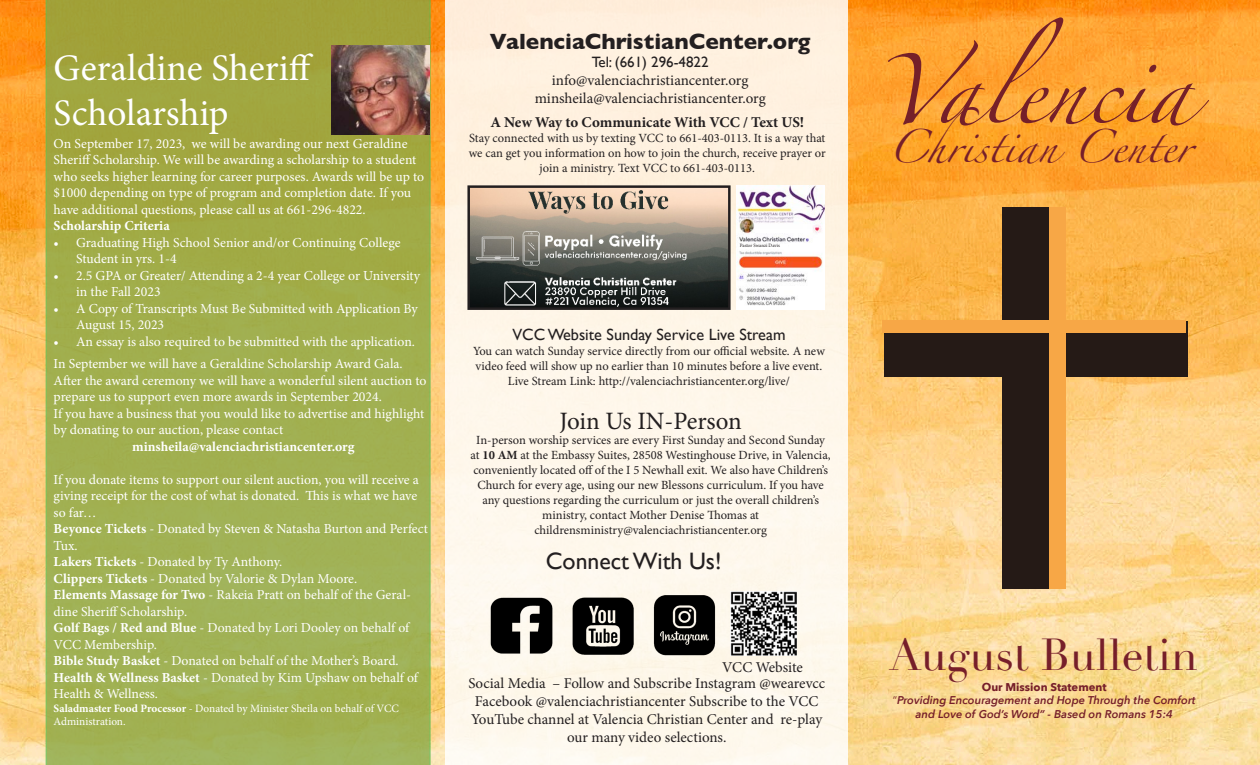
<style>
.page{position:relative;width:1260px;height:765px;background:#fff}
.page>*{position:absolute;margin:0;border:0;box-sizing:border-box;transform-origin:0 0}
.t1{font:62.5px "Zapfino";color:#752029}
.t2{font:43.75px "Didot";color:#761f2a}
.t3{font:37.5px/45px "Minion Pro";color:#fff}
.t4{font:30px "Zapfino";color:#761f2a}
.t5{font:25px "Minion Pro";letter-spacing:-.01em;color:#231f20}
.t6{font:23.75px "Gill Sans";color:#231f20}
.t7{font:700 22.5px "Gill Sans";color:#231f20}
.t8{font:16.25px "Gill Sans";color:#231f20}
.t9{font:15px/18px "Minion Pro";color:#231f20;text-align:center}
.t10{font:700 15px "Minion Pro";letter-spacing:-.005em;color:#231f20}
.t11{font:15px "Gill Sans";color:#231f20}
.t12{font:13.75px/16.5px "Minion Pro";letter-spacing:-.005em;color:#fff}
.t13{font:700 13.75px "Minion Pro";color:#fff}
.t14{font:12.5px/15px "Minion Pro";color:#231f20;text-align:center}
.t15{font:italic 600 11.25px "Avenir Next";color:#761f2a}
.t16{font:11.25px/13.5px "Minion Pro";letter-spacing:-.005em;color:#fff}
.t17{font:700 11.25px "Avenir Next";color:#761f2a}
.t18{font:5px "Minion Pro";letter-spacing:-.005em;color:#231f20}
.s1{font-weight:700}
.s2{font-weight:400;font-style:normal}
</style>
<div class="page">
<img style="left:0;top:0;width:1260px;height:765px">
<svg style="left:46px;top:0;width:385px;height:765px;background:#a0ad4b"></svg>
<img style="left:332px;top:45px;width:98px;height:89px">
<div style="left:445px;top:0;width:403px;height:765px;background:linear-gradient(to right,#fef5e7,#fef5e7)"></div>
<img style="left:651px;top:593px;width:66px;height:64px">
<img style="left:573px;top:598px;width:61px;height:56px">
<img style="left:491px;top:597px;width:61px;height:56px">
<img style="left:731px;top:592px;width:66px;height:64px">
<img style="left:736px;top:185px;width:89px;height:125px">
<img style="left:470px;top:188px;width:258px;height:119px">
<div style="left:467px;top:185px;width:264px;height:125px;border:2px solid #231f20"></div>
<div style="left:739px;top:244px;width:49px;height:5px;background:#fff"></div>
<div style="left:1003px;top:207px;width:63px;height:382px;background:#251a16"></div>
<div style="left:884px;top:321px;width:304px;height:55px;background:#251a16"></div>
<div style="left:1049px;top:207px;width:17px;height:382px;background:#f7a746"></div>
<div style="left:882px;top:321px;width:304px;height:12px;background:#f7a746"></div>
<p class="t3" style="left:54px;top:45px;width:261px">Geraldine Sheriff<br>Scholarship</p>
<p class="t12" style="left:54px;top:135px;width:372px">On September 17, 2023, we will be awarding our next Geraldine Sheriff Scholarship. We will be awarding a scholarship to a student who seeks higher learning for career purposes. Awards will be up to $1000 depending on type of program and completion date. If you have additional questions, please call us at 661-296-4822.</p>
<p class="t13" style="left:54px;top:216px;width:118px">Scholarship Criteria</p>
<p class="t12" style="left:76px;top:234px;width:326px;text-indent:-22px">• Graduating High School Senior and/or Continuing College<br>Student in yrs. 1-4</p>
<p class="t12" style="left:76px;top:267px;width:345px;text-indent:-22px">• 2.5 GPA or Greater/ Attending a 2-4 year College or University in the Fall 2023</p>
<p class="t12" style="left:76px;top:300px;width:343px;text-indent:-22px">• A Copy of Transcripts Must Be Submitted with Application By<br>August 15, 2023</p>
<p class="t12" style="left:54px;top:333px;width:363px">• An essay is also required to be submitted with the application.</p>
<p class="t12" style="left:54px;top:356px;width:374px">In September we will have a Geraldine Scholarship Award Gala.<br>After the award ceremony we will have a wonderful silent auction to prepare us to support even more awards in September 2024.</p>
<p class="t12" style="left:54px;top:405px;width:372px">If you have a business that you would like to advertise and highlight by donating to our auction, please contact</p>
<p class="t13" style="left:132px;top:437px;width:224px">minsheila@valenciachristiancenter.org</p>
<p class="t12" style="left:54px;top:471px;width:367px">If you donate items to support our silent auction, you will receive a giving receipt for the cost of what is donated. This is what we have so far…</p>
<p class="t12" style="left:54px;top:521px;width:376px"><span class="s1">Beyonce Tickets</span> - Donated by Steven &amp; Natasha Burton and Perfect<br>Tux.</p>
<p class="t12" style="left:54px;top:554px;width:230px"><span class="s1">Lakers Tickets</span> - Donated by Ty Anthony.</p>
<p class="t12" style="left:54px;top:570px;width:305px"><span class="s1">Clippers Tickets</span> - Donated by Valorie &amp; Dylan Moore.</p>
<p class="t12" style="left:54px;top:587px;width:359px"><span class="s1">Elements Massage for Two</span> - Rakeia Pratt on behalf of the Geral&shy;dine Sheriff Scholarship.</p>
<p class="t12" style="left:54px;top:620px;width:357px"><span class="s1">Golf Bags / Red and Blue</span> - Donated by Lori Dooley on behalf of<br>VCC Membership.</p>
<p class="t12" style="left:54px;top:653px;width:347px"><span class="s1">Bible Study Basket</span> - Donated on behalf of the Mother’s Board.</p>
<p class="t12" style="left:54px;top:669px;width:366px"><span class="s1">Health &amp; Wellness Basket</span> - Donated by Kim Upshaw on behalf of<br>Health &amp; Wellness.</p>
<p class="t16" style="left:54px;top:702px;width:347px"><span class="s1">Saladmaster Food Processor</span> - Donated by Minister Sheila on behalf of VCC<br>Administration.</p>
<p class="t7" style="left:490px;top:24px;width:322px">ValenciaChristianCenter.org</p>
<p class="t11" style="left:592px;top:54px;width:118px">Tel: (661) 296-4822</p>
<p class="t9" style="left:552px;top:72px;width:198px">info@valenciachristiancenter.org</p>
<p class="t9" style="left:535px;top:90px;width:232px">minsheila@valenciachristiancenter.org</p>
<p class="t10" style="left:490px;top:112px;width:315px">A New Way to Communicate With VCC / Text US!</p>
<p class="t14" style="left:469px;top:131px;width:359px">Stay connected with us by texting VCC to 661-403-0113. It is a way that we can get you information on how to join the church, receive prayer or join a ministry. Text VCC to 661-403-0113.</p>
<p class="t18" style="left:740px;top:242px;width:42px">Pastor Swanzi Davis</p>
<p class="t8" style="left:512px;top:325px;width:275px">VCC Website Sunday Service Live Stream</p>
<p class="t14" style="left:473px;top:343px;width:353px">You can watch Sunday service directly from our official website. A new video feed will show up no earlier than 10 minutes before a live event.<br>Live Stream Link: http://valenciachristiancenter.org/live/</p>
<p class="t5" style="left:559px;top:404px;width:184px">Join Us IN-Person</p>
<p class="t14" style="left:471px;top:433px;width:362px">In-person worship services are every First Sunday and Second Sunday at <span class="s1">10 AM</span> at the Embassy Suites, 28508 Westinghouse Drive, in Valencia, conveniently located off of the I 5 Newhall exit. We also have Children’s Church for every age, using our new Blessons curriculum. If you have any questions regarding the curriculum or just the overall children’s</p>
<p class="t14" style="left:542px;top:508px;width:218px">ministry, contact Mother Denise Thomas at</p>
<p class="t14" style="left:534px;top:523px;width:234px">childrensministry@valenciachristiancenter.org</p>
<p class="t6" style="left:546px;top:547px;width:177px">Connect With Us!</p>
<p class="t9" style="left:722px;top:658px;width:82px">VCC Website</p>
<p class="t9" style="left:468px;top:675px;width:358px">Social Media – Follow and Subscribe Instagram @wearevcc</p>
<p class="t9" style="left:471px;top:693px;width:353px">Facebook @valenciachristiancenter Subscribe to the VCC<br>YouTube channel at Valencia Christian Center and re-play our many video selections.</p>
<p class="t1" style="left:878px;top:64px;width:316px">Valencia</p>
<p class="t4" style="left:888px;top:134px;width:305px">Christian Center</p>
<p class="t2" style="left:889px;top:628px;width:310px">August Bulletin</p>
<p class="t17" style="left:982px;top:677px;width:126px">Our Mission Statement</p>
<p class="t15" style="left:893px;top:691px;width:304px"><span class="s2">“</span>Providing Encouragement and Hope Through the Comfort</p>
<p class="t15" style="left:915px;top:704px;width:259px">and Love of God’s Word” - Based on Romans 15:4</p>
</div>
